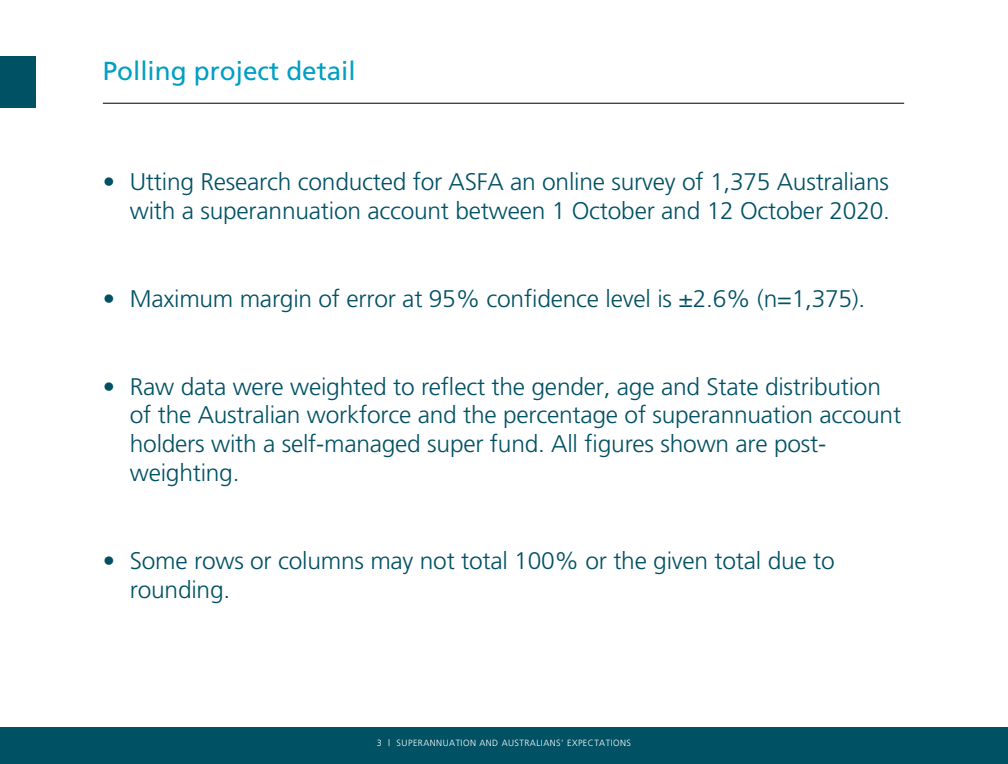
<style>
.page{position:relative;width:1008px;height:764px;background:#fff}
.page>*{position:absolute;margin:0;border:0;box-sizing:border-box;transform-origin:0 0}
.t1{font:26px "Frutiger";color:#009fc3}
.t2{font:300 24px/28.8px "Frutiger";letter-spacing:-.01em;color:#005164}
.t3{font:300 9px "Frutiger";letter-spacing:.05em;color:#fff}
</style>
<div class="page">
<div style="left:0;top:727px;width:1008px;height:36px;background:#005164"></div>
<div style="left:0;top:56px;width:36px;height:51px;background:#005164"></div>
<hr style="left:103px;top:103px;width:801px;height:1px;background:#000">
<p class="t1" style="left:103px;top:56px;width:254px">Polling project detail</p>
<p class="t2" style="left:103px;top:167px;width:789px;text-align:right">• Utting Research conducted for ASFA an online survey of 1,375 Australians with a superannuation account between 1 October and 12 October 2020.</p>
<p class="t2" style="left:103px;top:284px;width:764px">• Maximum margin of error at 95% confidence level is ±2.6% (n=1,375).</p>
<p class="t2" style="left:130px;top:371px;width:773px;text-indent:-27px">• Raw data were weighted to reflect the gender, age and State distribution of the Australian workforce and the percentage of superannuation account holders with a self-managed super fund. All figures shown are post&shy;weighting.</p>
<p class="t2" style="left:130px;top:545px;width:706px;text-indent:-27px">• Some rows or columns may not total 100% or the given total due to rounding.</p>
<p class="t3" style="left:377px;top:737px;width:256px">3 | SUPERANNUATION AND AUSTRALIANS’ EXPECTATIONS</p>
</div>
